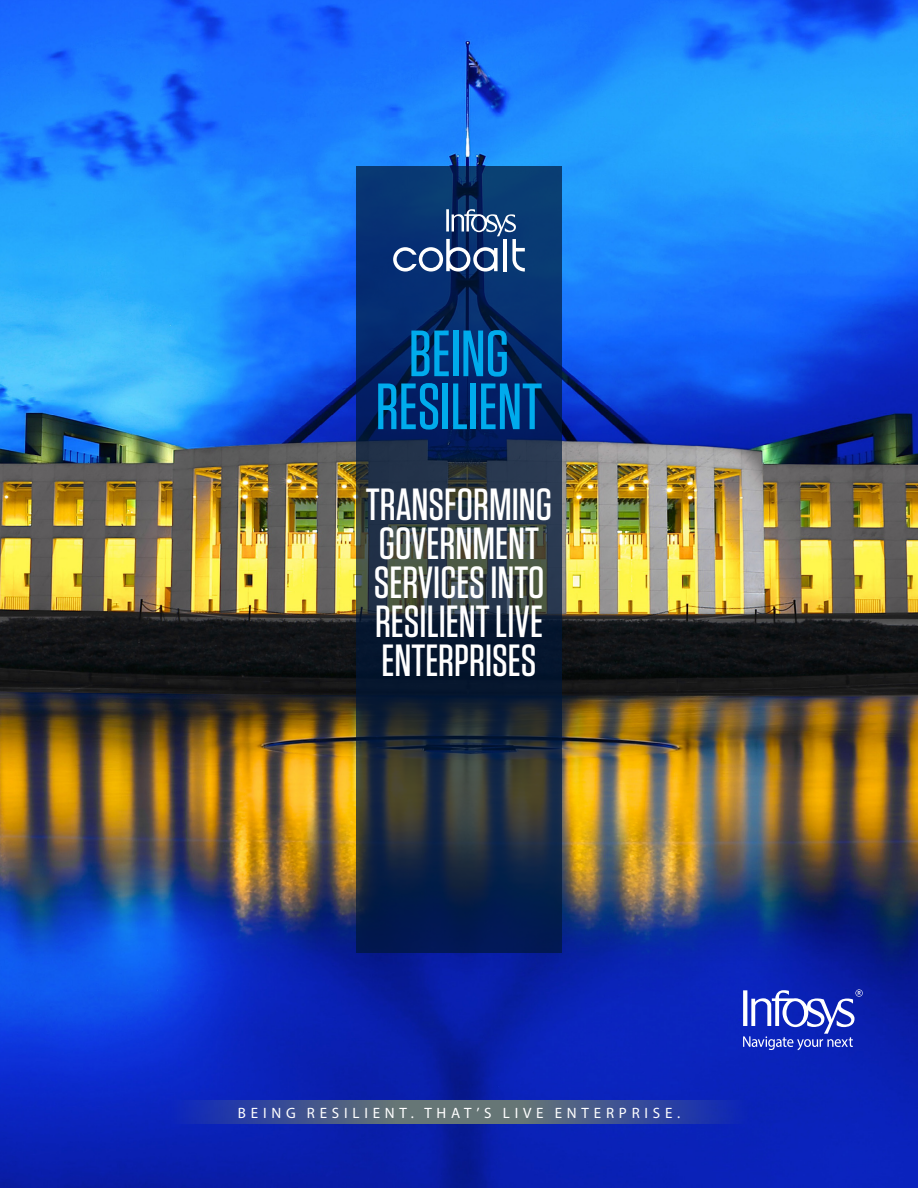
<style>
.page{position:relative;width:918px;height:1188px;background:#fff}
.page>*{position:absolute;margin:0;border:0;box-sizing:border-box;transform-origin:0 0}
.t1{font:500 65.25px/52.9px "Tungsten";color:#00abec;text-align:center}
.t2{font:500 45px/39px "Tungsten";color:#fff}
.t3{font:15px "Myriad Pro";letter-spacing:.32em;color:#fff}
</style>
<div class="page">
<img style="left:0;top:0;width:918px;height:1188px">
<svg style="left:356px;top:166px;width:206px;height:786px;background:#162b4b"></svg>
<svg style="left:743px;top:989px;width:120px;height:61px"></svg>
<svg style="left:55px;top:1101px;width:404px;height:23px;background:#32479d"></svg>
<svg style="left:459px;top:1101px;width:404px;height:23px;background:#32479b"></svg>
<svg style="left:393px;top:209px;width:132px;height:63px"></svg>
<h1 class="t1" style="left:376px;top:328px;width:168px">BEING<br>RESILIENT</h1>
<p class="t2" style="left:366px;top:486px;width:188px">TRANSFORMING<br>GOVERNMENT<br>SERVICES INTO<br>RESILIENT LIVE<br>ENTERPRISES</p>
<p class="t3" style="left:238px;top:1104px;width:444px">BEING RESILIENT. THAT’S LIVE ENTERPRISE.</p>
</div>
